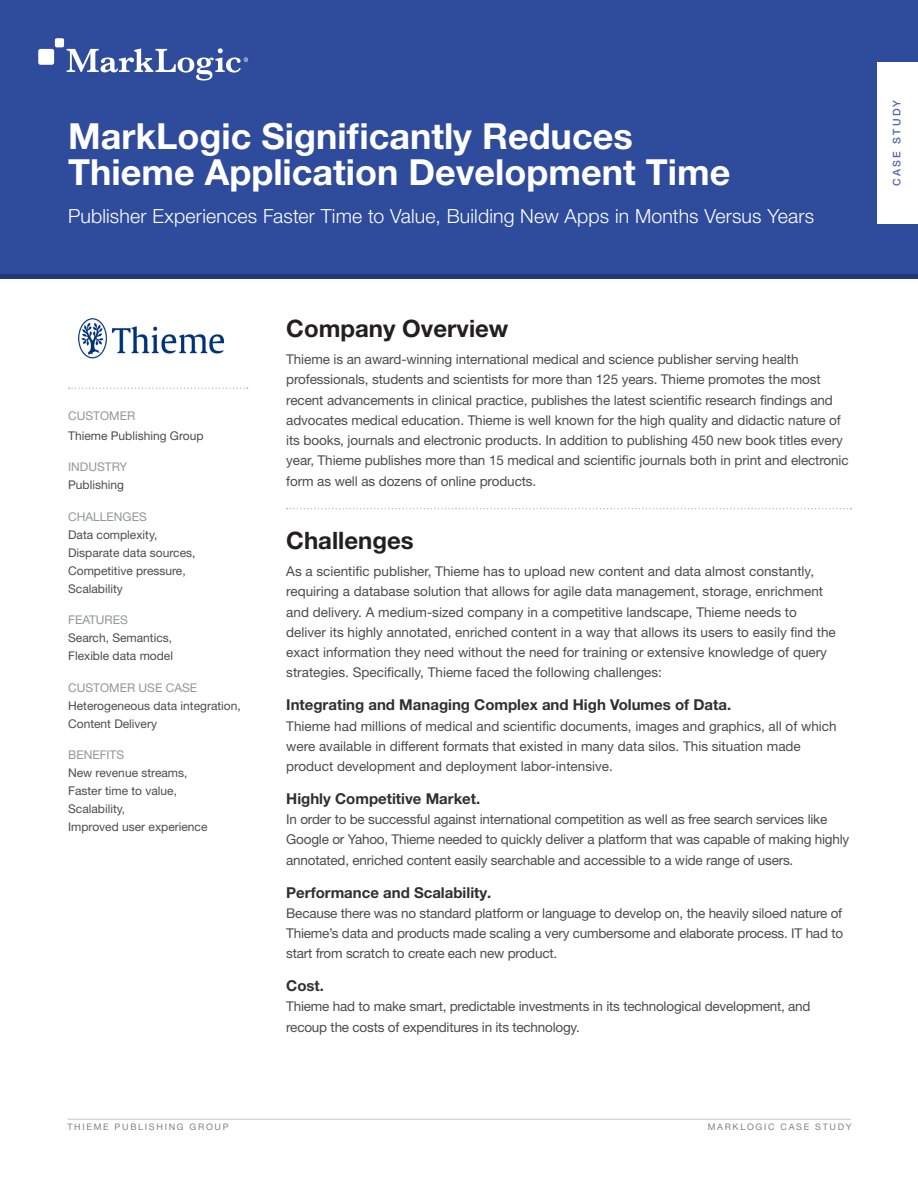
<style>
.page{position:relative;width:918px;height:1188px;background:#fff}
.page>*{position:absolute;margin:0;border:0;box-sizing:border-box;transform-origin:0 0}
.Title___Heading_1{font:700 36px/36px "Helvetica Neue LT Pro";color:#fff}
.Heading_2{font:700 24px "Helvetica Neue LT Pro";color:#231f20}
.Subtitle{font:300 19.5px "Helvetica Neue LT Pro";letter-spacing:.01em;color:#fff}
.Heading_4{font:700 15px "Helvetica Neue LT Pro";color:#312f30}
.t1{font:13.5px/20.2px "Helvetica Neue LT Pro";letter-spacing:-.01em;color:#4b4c4d}
.SidebarContent{font:12px/18px "Helvetica Neue LT Pro";color:#4b4c4d}
.SidebarLabels{font:12px "Helvetica Neue LT Pro";color:#939598}
.t2{font:500 10.5px "Helvetica Neue LT Pro";letter-spacing:.22em;color:#5563aa}
.Footer_Title{font:9px "Helvetica Neue LT Pro";color:#808285}
.Footer_DocType{font:9px "Helvetica Neue LT Pro";letter-spacing:.19em;color:#808285}
</style>
<div class="page">
<div style="left:0;top:0;width:918px;height:275px;background:#2f4b9b"></div>
<div style="left:878px;top:62px;width:40px;height:162px;background:#fff"></div>
<div style="left:0;top:274px;width:918px;height:5px;background:#203778"></div>
<div style="left:38px;top:49px;width:16px;height:16px;background:#fff;border-radius:2px"></div>
<div style="left:55px;top:38px;width:9px;height:9px;background:#fff;border-radius:2px"></div>
<svg style="left:67px;top:48px;width:181px;height:33px"></svg>
<svg style="left:287px;top:508px;width:564px;height:1px"></svg>
<svg style="left:69px;top:388px;width:179px;height:1px"></svg>
<img style="left:78px;top:318px;width:147px;height:41px">
<hr style="left:68px;top:1119px;width:783px;height:1px;background:#c7c8ca">
<p class="Title___Heading_1" style="left:68px;top:117px;width:664px">MarkLogic Significantly Reduces<br>Thieme Application Development Time</p>
<p class="Subtitle" style="left:68px;top:204px;width:748px">Publisher Experiences Faster Time to Value, Building New Apps in Months Versus Years</p>
<p class="SidebarLabels" style="left:68px;top:408px;width:69px">CUSTOMER</p>
<p class="SidebarContent" style="left:68px;top:426px;width:137px">Thieme Publishing Group</p>
<p class="SidebarLabels" style="left:68px;top:460px;width:61px">INDUSTRY</p>
<p class="SidebarContent" style="left:68px;top:476px;width:57px">Publishing</p>
<p class="SidebarLabels" style="left:68px;top:509px;width:80px">CHALLENGES</p>
<p class="SidebarContent" style="left:68px;top:525px;width:129px">Data complexity,<br>Disparate data sources,<br>Competitive pressure,<br>Scalability</p>
<p class="SidebarLabels" style="left:68px;top:613px;width:61px">FEATURES</p>
<p class="SidebarContent" style="left:68px;top:629px;width:106px">Search, Semantics,<br>Flexible data model</p>
<p class="SidebarLabels" style="left:68px;top:680px;width:131px">CUSTOMER USE CASE</p>
<p class="SidebarContent" style="left:68px;top:696px;width:174px">Heterogeneous data integration,<br>Content Delivery</p>
<p class="SidebarLabels" style="left:68px;top:748px;width:58px">BENEFITS</p>
<p class="SidebarContent" style="left:68px;top:764px;width:141px">New revenue streams,<br>Faster time to value,<br>Scalability,<br>Improved user experience</p>
<p class="Heading_2" style="left:286px;top:313px;width:224px">Company Overview</p>
<p class="t1" style="left:286px;top:349px;width:564px">Thieme is an award-winning international medical and science publisher serving health professionals, students and scientists for more than 125 years. Thieme promotes the most recent advancements in clinical practice, publishes the latest scientific research findings and advocates medical education. Thieme is well known for the high quality and didactic nature of its books, journals and electronic products. In addition to publishing 450 new book titles every year, Thieme publishes more than 15 medical and scientific journals both in print and electronic form as well as dozens of online products.</p>
<p class="Heading_2" style="left:286px;top:525px;width:129px">Challenges</p>
<p class="t1" style="left:286px;top:561px;width:551px">As a scientific publisher, Thieme has to upload new content and data almost constantly, requiring a database solution that allows for agile data management, storage, enrichment and delivery. A medium-sized company in a competitive landscape, Thieme needs to deliver its highly annotated, enriched content in a way that allows its users to easily find the exact information they need without the need for training or extensive knowledge of query strategies. Specifically, Thieme faced the following challenges:</p>
<p class="Heading_4" style="left:286px;top:695px;width:446px">Integrating and Managing Complex and High Volumes of Data.</p>
<p class="t1" style="left:286px;top:715px;width:552px">Thieme had millions of medical and scientific documents, images and graphics, all of which were available in different formats that existed in many data silos. This situation made product development and deployment labor-intensive.</p>
<p class="Heading_4" style="left:286px;top:789px;width:196px">Highly Competitive Market.</p>
<p class="t1" style="left:286px;top:809px;width:565px">In order to be successful against international competition as well as free search services like<br>Google or Yahoo, Thieme needed to quickly deliver a platform that was capable of making highly annotated, enriched content easily searchable and accessible to a wide range of users.</p>
<p class="Heading_4" style="left:286px;top:883px;width:207px">Performance and Scalability.</p>
<p class="t1" style="left:286px;top:903px;width:558px;text-align:justify">Because there was no standard platform or language to develop on, the heavily siloed nature of Thieme’s data and products made scaling a very cumbersome and elaborate process. IT had to start from scratch to create each new product.</p>
<p class="Heading_4" style="left:286px;top:976px;width:39px">Cost.</p>
<p class="t1" style="left:286px;top:996px;width:526px">Thieme had to make smart, predictable investments in its technological development, and recoup the costs of expenditures in its technology.</p>
<p class="Footer_Title" style="left:67px;top:1121px;width:15px">Thieme</p>
<p class="Footer_Title" style="left:115px;top:1121px;width:16px">Publishing</p>
<p class="Footer_Title" style="left:190px;top:1121px;width:17px">Group</p>
<p class="Footer_DocType" style="left:708px;top:1121px;width:41px">Mar klogic</p>
<p class="Footer_DocType" style="left:781px;top:1121px;width:16px">Case</p>
<p class="Footer_DocType" style="left:815px;top:1121px;width:16px">Study</p>
<p class="t2" style="left:891px;top:186px;width:87px;rotate:-90deg">CASE STUDY</p>
</div>
